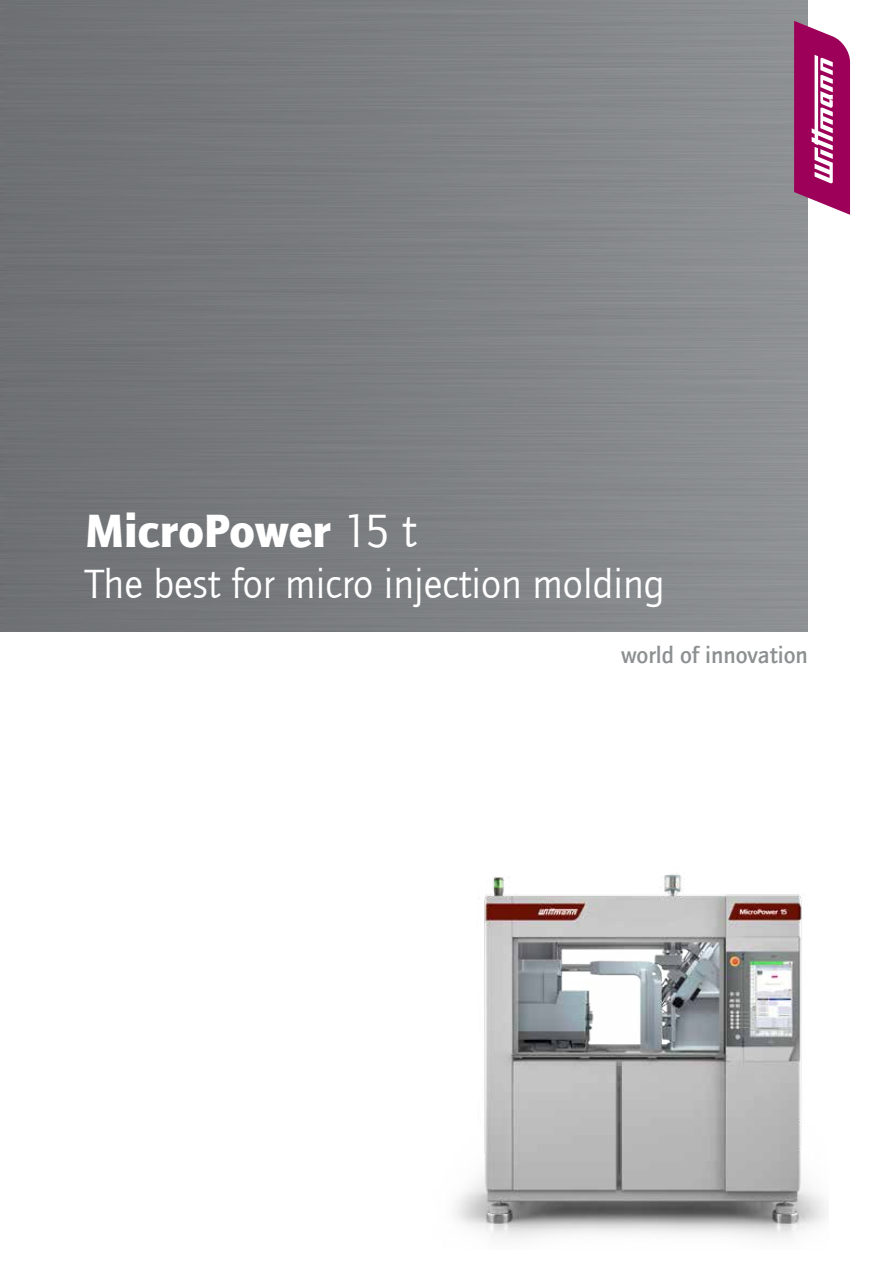
<style>
.page{position:relative;width:893px;height:1263px;background:#fff}
.page>*{position:absolute;margin:0;border:0;box-sizing:border-box;transform-origin:0 0}
.t1{font:900 48px "Quay Sans ITC Com";color:#fff}
.t2{font:42px "Quay Sans ITC Com";color:#fff}
.t3{font:500 24px "Quay Sans ITC Com";color:#8c9091}
.s1{font-weight:400}
</style>
<div class="page">
<div style="left:0;top:0;width:808px;height:631px;background:linear-gradient(to right,#6c6f72,#8e9193)"></div>
<svg style="left:794px;top:21px;width:56px;height:194px"></svg>
<img style="left:455px;top:873px;width:372px;height:366px">
<p class="t1" style="left:85px;top:499px;width:333px">MicroPower <span class="s1">15 t</span></p>
<p class="t2" style="left:85px;top:559px;width:581px">The best for micro injection molding</p>
<p class="t3" style="left:621px;top:641px;width:189px">world of innovation</p>
</div>
